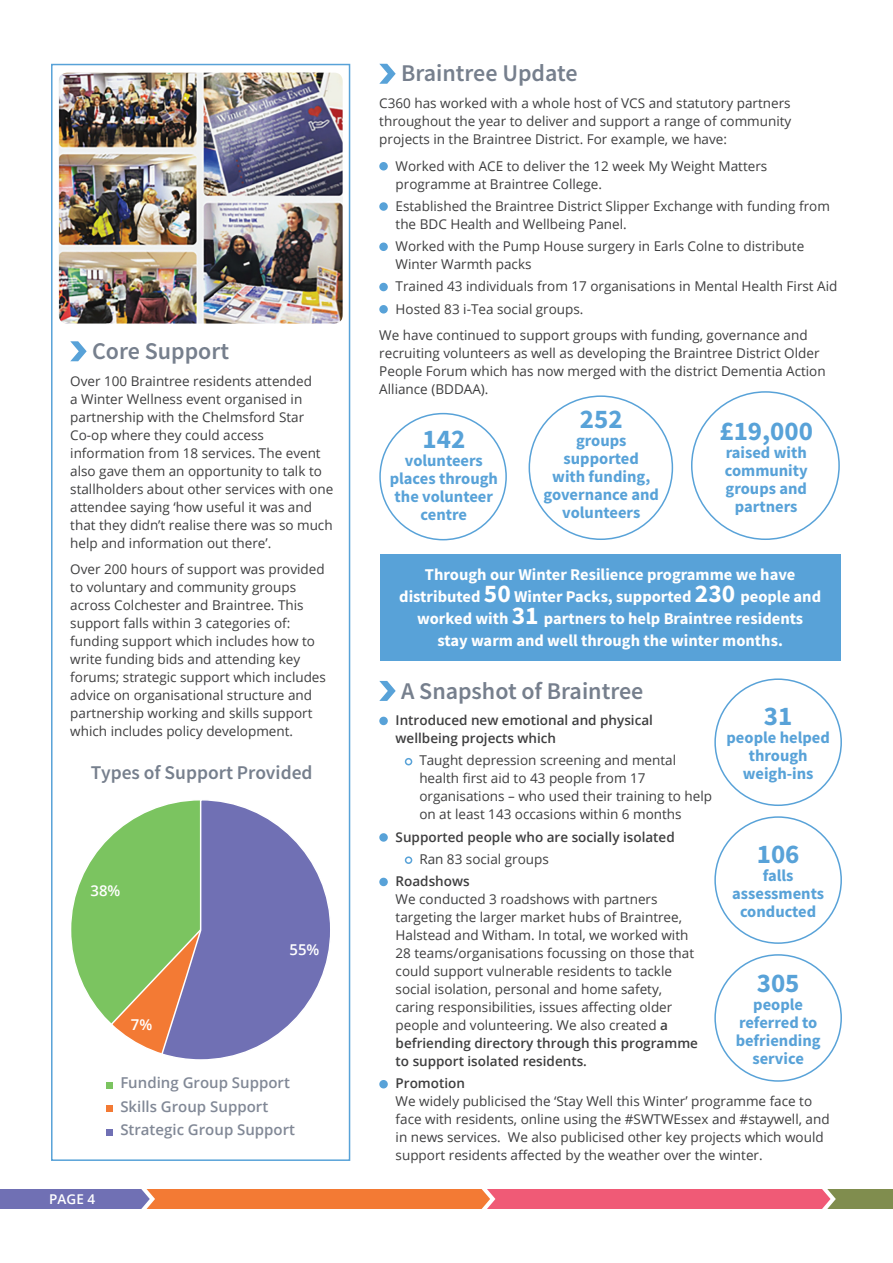
<style>
.page{position:relative;width:893px;height:1263px;background:#fff}
.page>*{position:absolute;margin:0;border:0;box-sizing:border-box;transform-origin:0 0}
.Heading{font:700 27px "Source Sans Pro";color:#58a2d8}
.Heading-2{font:600 24px "Source Sans Pro";color:#767f8d}
.Heading-3{font:600 19.5px "Source Sans Pro";color:#767f8d}
.Heading-4{font:700 16.5px/18px "Source Sans Pro";color:#58a2d8;text-align:center}
.Heading-5{font:700 16.5px/21.8px "Source Sans Pro";color:#fff;text-align:center}
.Body_Copy{font:600 15px "Open Sans";color:#818896}
.Body_Copy-2{font:600 15px "Open Sans";color:#fff}
.Body_Copy-3{font:13.5px/18px "Open Sans";color:#3e3e3f}
.Body_Copy-4{font:600 13.5px/18px "Open Sans";color:#3e3e3f}
.Body_Copy-5{font:600 13.5px "Open Sans";color:#fff}
.s1{font-size:25.5px}
.s2{font-weight:600}
</style>
<div class="page">
<img style="left:59px;top:73px;width:284px;height:251px">
<svg style="left:0;top:1189px;width:893px;height:20px"></svg>
<svg style="left:70px;top:341px;width:17px;height:20px"></svg>
<div style="left:51px;top:64px;width:299px;height:1097px;border:2px solid #58a2d8"></div>
<div style="left:106px;top:1082px;width:7px;height:6px;background:#7bc460"></div>
<div style="left:106px;top:1105px;width:7px;height:7px;background:#f37a34"></div>
<div style="left:106px;top:1129px;width:7px;height:6px;background:#7070b4"></div>
<div style="left:71px;top:800px;width:260px;height:260px;background:#7bc460;border-radius:50%"></div>
<svg style="left:109px;top:828px;width:51px;height:225px"></svg>
<svg style="left:160px;top:800px;width:171px;height:260px"></svg>
<div style="left:380px;top:555px;width:460px;height:106px;background:#58a2d8"></div>
<svg style="left:379px;top:64px;width:17px;height:20px"></svg>
<div style="left:379px;top:162px;width:9px;height:8px;background:#58a2d8;border-radius:50%"></div>
<div style="left:379px;top:202px;width:9px;height:9px;background:#58a2d8;border-radius:50%"></div>
<div style="left:379px;top:242px;width:9px;height:9px;background:#58a2d8;border-radius:50%"></div>
<div style="left:379px;top:283px;width:9px;height:8px;background:#58a2d8;border-radius:50%"></div>
<div style="left:379px;top:305px;width:9px;height:9px;background:#58a2d8;border-radius:50%"></div>
<svg style="left:379px;top:681px;width:17px;height:20px"></svg>
<div style="left:379px;top:717px;width:9px;height:8px;background:#58a2d8;border-radius:50%"></div>
<div style="left:405px;top:758px;width:7px;height:7px;border:2px solid #58a2d8;border-radius:50%"></div>
<div style="left:379px;top:833px;width:9px;height:9px;background:#58a2d8;border-radius:50%"></div>
<div style="left:405px;top:856px;width:7px;height:8px;border:2px solid #58a2d8;border-radius:50%"></div>
<div style="left:379px;top:878px;width:9px;height:8px;background:#58a2d8;border-radius:50%"></div>
<div style="left:379px;top:1080px;width:9px;height:8px;background:#58a2d8;border-radius:50%"></div>
<p class="Heading-2" style="left:92px;top:335px;width:138px">Core Support</p>
<p class="Body_Copy-3" style="left:70px;top:371px;width:264px">Over 100 Braintree residents attended<br>a Winter Wellness event organised in partnership with the Chelmsford Star Co-op where they could access information from 18 services. The event also gave them an opportunity to talk to stallholders about other services with one attendee saying ‘how useful it was and that they didn’t realise there was so much help and information out there’.</p>
<p class="Body_Copy-3" style="left:70px;top:560px;width:257px">Over 200 hours of support was provided to voluntary and community groups across Colchester and Braintree. This support falls within 3 categories of: funding support which includes how to write funding bids and attending key forums; strategic support which includes advice on organisational structure and partnership working and skills support which includes policy development.</p>
<p class="Heading-3" style="left:91px;top:760px;width:223px">Types of Support Provided</p>
<p class="Body_Copy-2" style="left:91px;top:880px;width:31px">38%</p>
<p class="Body_Copy-2" style="left:131px;top:1014px;width:23px">7%</p>
<p class="Body_Copy-2" style="left:289px;top:939px;width:31px">55%</p>
<p class="Body_Copy-5" style="left:49px;top:1190px;width:47px">PAGE 4</p>
<p class="Body_Copy" style="left:120px;top:1073px;width:171px">Funding Group Support</p>
<p class="Body_Copy" style="left:120px;top:1096px;width:149px">Skills Group Support</p>
<p class="Body_Copy" style="left:120px;top:1120px;width:176px">Strategic Group Support</p>
<p class="Heading-2" style="left:401px;top:58px;width:178px">Braintree Update</p>
<p class="Body_Copy-3" style="left:379px;top:94px;width:414px;text-align:justify">C360 has worked with a whole host of VCS and statutory partners throughout the year to deliver and support a range of community projects in the Braintree District. For example, we have:</p>
<p class="Body_Copy-3" style="left:396px;top:156px;width:373px">Worked with ACE to deliver the 12 week My Weight Matters programme at Braintree College.</p>
<p class="Body_Copy-3" style="left:396px;top:197px;width:436px">Established the Braintree District Slipper Exchange with funding from the BDC Health and Wellbeing Panel.</p>
<p class="Body_Copy-3" style="left:396px;top:237px;width:410px">Worked with the Pump House surgery in Earls Colne to distribute<br>Winter Warmth packs</p>
<p class="Body_Copy-3" style="left:396px;top:277px;width:443px">Trained 43 individuals from 17 organisations in Mental Health First Aid</p>
<p class="Body_Copy-3" style="left:396px;top:299px;width:189px">Hosted 83 i-Tea social groups.</p>
<p class="Body_Copy-3" style="left:379px;top:326px;width:448px">We have continued to support groups with funding, governance and recruiting volunteers as well as developing the Braintree District Older People Forum which has now merged with the district Dementia Action Alliance (BDDAA).</p>
<p class="Heading" style="left:422px;top:421px;width:44px">142</p>
<p class="Heading-4" style="left:390px;top:451px;width:110px">volunteers places through the volunteer centre</p>
<p class="Heading" style="left:580px;top:401px;width:44px">252</p>
<p class="Heading-4" style="left:544px;top:431px;width:117px">groups supported<br>with funding, governance and volunteers</p>
<p class="Heading" style="left:719px;top:412px;width:95px">£19,000</p>
<p class="Heading-4" style="left:725px;top:443px;width:84px">raised with community groups and partners</p>
<p class="Heading-5" style="left:399px;top:564px;width:423px">Through our Winter Resilience programme we have distributed <span class="s1">50</span> Winter Packs, supported <span class="s1">230</span> people and worked with <span class="s1">31</span> partners to help Braintree residents<br>stay warm and well through the winter months.</p>
<p class="Heading-2" style="left:401px;top:675px;width:244px">A Snapshot of Braintree</p>
<p class="Body_Copy-4" style="left:396px;top:711px;width:259px">Introduced new emotional and physical wellbeing projects which</p>
<p class="Body_Copy-3" style="left:419px;top:751px;width:294px">Taught depression screening and mental health first aid to 43 people from 17 organisations – who used their training to help on at least 143 occasions within 6 months</p>
<p class="Body_Copy-4" style="left:396px;top:827px;width:281px">Supported people who are socially isolated</p>
<p class="Body_Copy-3" style="left:419px;top:850px;width:131px">Ran 83 social groups</p>
<p class="Body_Copy-3" style="left:396px;top:872px;width:304px"><span class="s2">Roadshows<br></span>We conducted 3 roadshows with partners targeting the larger market hubs of Braintree, Halstead and Witham. In total, we worked with 28 teams/organisations focussing on those that could support vulnerable residents to tackle social isolation, personal and home safety, caring responsibilities, issues affecting older people and volunteering. We also created <span class="s2">a befriending directory through this programme to support isolated residents.</span></p>
<p class="Body_Copy-3" style="left:396px;top:1074px;width:436px"><span class="s2">Promotion<br></span>We widely publicised the ‘Stay Well this Winter’ programme face to face with residents, online using the #SWTWEssex and #staywell, and in news services. We also publicised other key projects which would support residents affected by the weather over the winter.</p>
<p class="Heading" style="left:764px;top:698px;width:30px">31</p>
<p class="Heading-4" style="left:726px;top:729px;width:105px">people helped through weigh-ins</p>
<p class="Heading" style="left:757px;top:836px;width:44px">106</p>
<p class="Heading-4" style="left:732px;top:866px;width:94px">falls assessments</p>
<p class="Heading-4" style="left:740px;top:902px;width:78px">conducted</p>
<p class="Heading" style="left:757px;top:965px;width:44px">305</p>
<p class="Heading-4" style="left:736px;top:995px;width:86px">people referred to befriending service</p>
</div>
